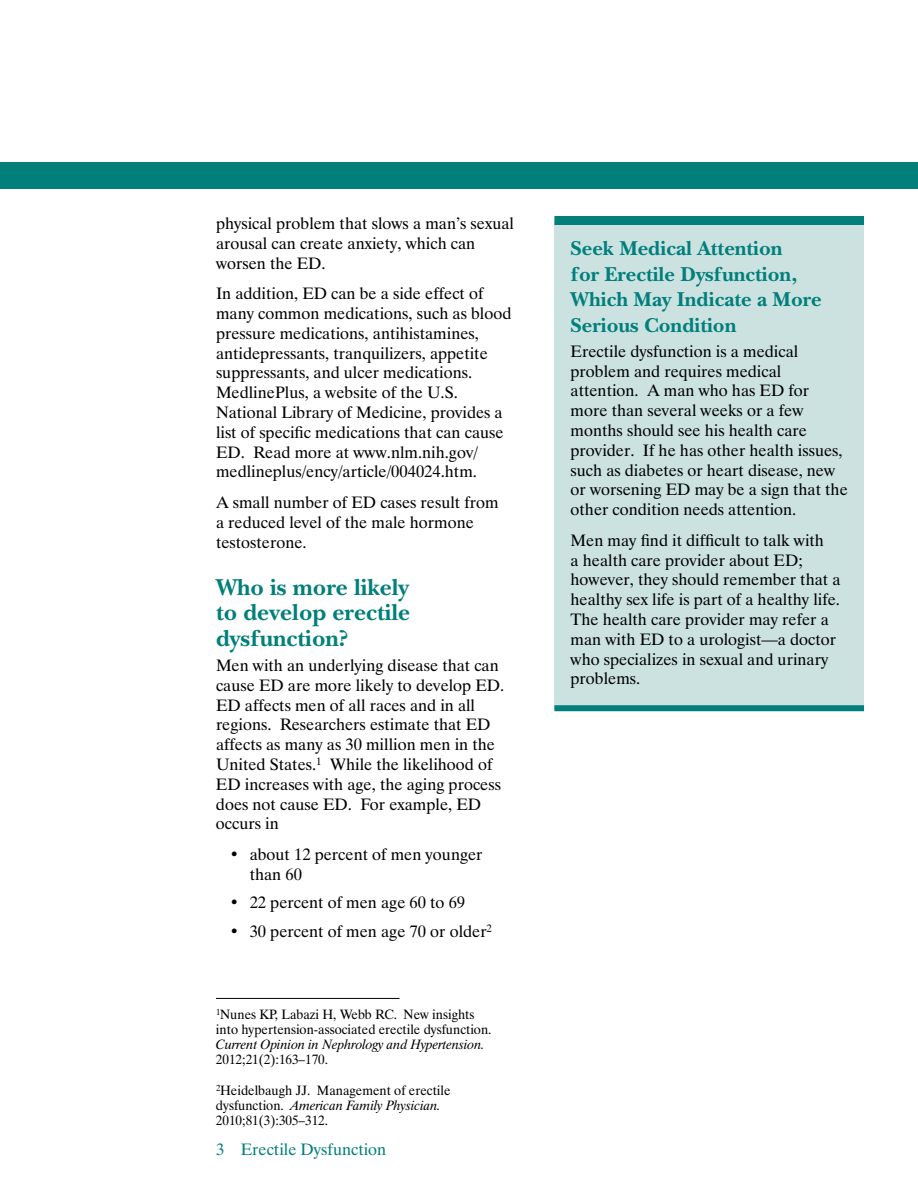
<style>
.page{position:relative;width:918px;height:1188px;background:#fff}
.page>*{position:absolute;margin:0;border:0;box-sizing:border-box;transform-origin:0 0}
.t1{font:700 24px/25.5px "New Baskerville Std";color:#007f7b;text-align:justify}
.t2{font:700 21px/25.5px "New Baskerville Std";color:#007f7b}
.t3{font:16.5px/19.8px "Dutch 801 BT";color:#000}
.t4{font:16.5px "Dutch 801 BT";color:#007f7b}
.t5{font:13.5px/15px "Dutch 801 BT";color:#000}
.s1{font-style:italic}
</style>
<div class="page">
<div style="left:0;top:162px;width:918px;height:27px;background:#007f7b"></div>
<div style="left:554px;top:221px;width:310px;height:489px;background:#cbe2e1"></div>
<hr style="left:216px;top:998px;width:184px;height:1px;background:#000">
<div style="left:554px;top:216px;width:310px;height:9px;background:#007f7b"></div>
<div style="left:554px;top:705px;width:310px;height:6px;background:#007f7b"></div>
<p class="t3" style="left:216px;top:213px;width:300px">physical problem that slows a man’s sexual arousal can create anxiety, which can worsen the ED.</p>
<p class="t3" style="left:216px;top:284px;width:297px">In addition, ED can be a side effect of many common medications, such as blood pressure medications, antihistamines, antidepressants, tranquilizers, appetite suppressants, and ulcer medications.<br>MedlinePlus, a website of the U.S.<br>National Library of Medicine, provides a list of specific medications that can cause ED. Read more at www.nlm.nih.gov/ medlineplus/ency/article/004024.htm.</p>
<p class="t3" style="left:216px;top:492px;width:284px">A small number of ED cases result from a reduced level of the male hormone testosterone.</p>
<h2 class="t1" style="left:216px;top:574px;width:196px">Who is more likely to develop erectile dysfunction?</h2>
<p class="t3" style="left:216px;top:655px;width:290px">Men with an underlying disease that can cause ED are more likely to develop ED.<br>ED affects men of all races and in all regions. Researchers estimate that ED affects as many as 30 million men in the United States.<sup>1</sup> While the likelihood of ED increases with age, the aging process does not cause ED. For example, ED occurs in</p>
<p class="t3" style="left:250px;top:844px;width:234px;text-indent:-20px">• about 12 percent of men younger than 60</p>
<p class="t3" style="left:229px;top:892px;width:237px">• 22 percent of men age 60 to 69</p>
<p class="t3" style="left:229px;top:921px;width:264px">• 30 percent of men age 70 or older<sup>2</sup></p>
<p class="t5" style="left:216px;top:1007px;width:277px"><sup>1</sup>Nunes KP, Labazi H, Webb RC. New insights into hypertension-associated erectile dysfunction.<br><span class="s1">Current Opinion in Nephrology and Hypertension.<br></span>2012;21(2):163–170.</p>
<p class="t5" style="left:216px;top:1083px;width:236px"><sup>2</sup>Heidelbaugh JJ. Management of erectile dysfunction. <span class="s1">American Family Physician.<br></span>2010;81(3):305–312.</p>
<p class="t4" style="left:216px;top:1139px;width:172px">3 Erectile Dysfunction</p>
<h2 class="t2" style="left:571px;top:236px;width:252px">Seek Medical Attention<br>for Erectile Dysfunction,<br>Which May Indicate a More<br>Serious Condition</h2>
<p class="t3" style="left:571px;top:341px;width:279px">Erectile dysfunction is a medical problem and requires medical attention. A man who has ED for more than several weeks or a few months should see his health care provider. If he has other health issues, such as diabetes or heart disease, new or worsening ED may be a sign that the other condition needs attention.</p>
<p class="t3" style="left:571px;top:530px;width:271px">Men may find it difficult to talk with<br>a health care provider about ED; however, they should remember that a healthy sex life is part of a healthy life.<br>The health care provider may refer a man with ED to a urologist—a doctor who specializes in sexual and urinary problems.</p>
</div>
